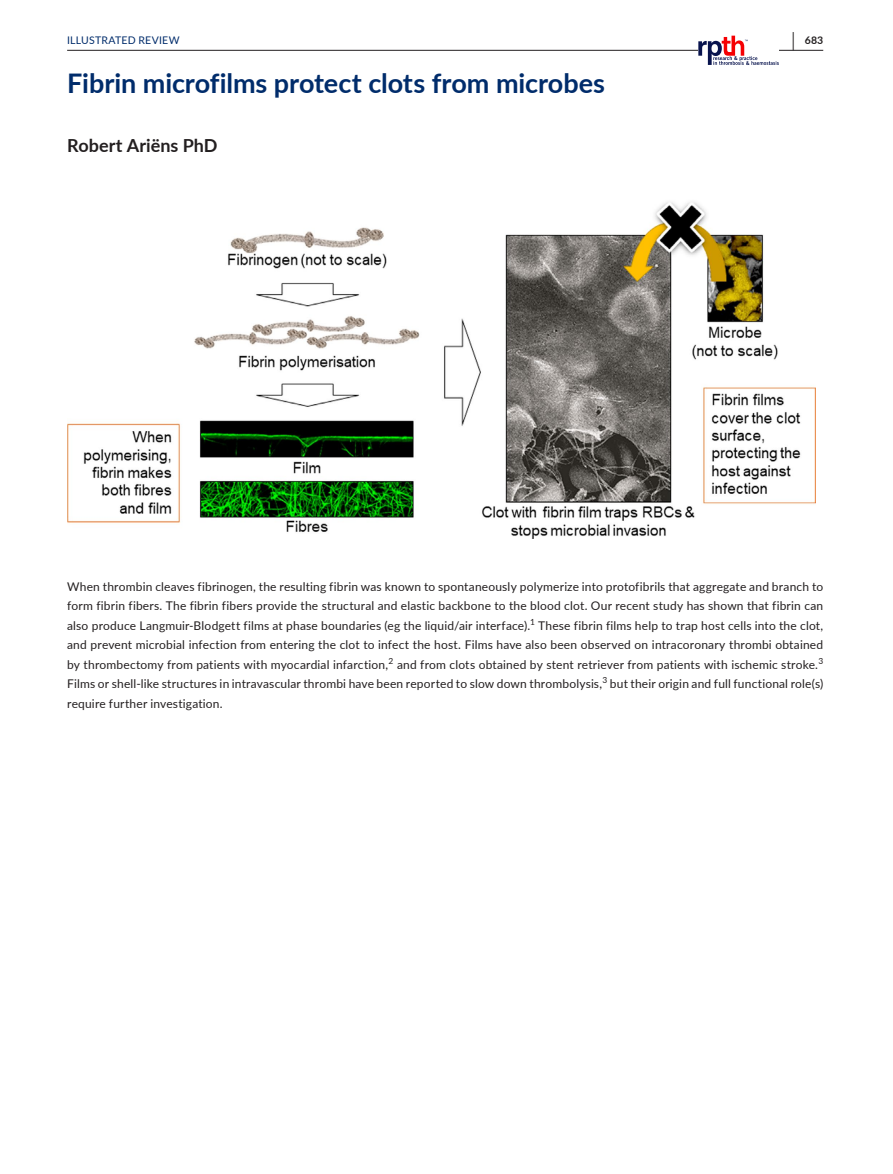
<style>
.page{position:relative;width:893px;height:1174px;background:#fff}
.page>*{position:absolute;margin:0;border:0;box-sizing:border-box;transform-origin:0 0}
.t1{font:700 27px "Lato";letter-spacing:-.005em;color:#002c6b}
.t2{font:700 19.5px "Lato";color:#231f20;scale:.48 1}
.t3{font:700 18px "Lato";color:#231f20}
.t4{font:12px/19.5px "Lato";letter-spacing:.015em;color:#231f20;text-align:justify}
.t5{font:10.5px "Lato";letter-spacing:.02em;color:#002c6b}
.t6{font:700 10.5px "Lato";color:#231f20}
.t7{font:8.4px "Lato";color:#231f20}
</style>
<div class="page">
<hr style="left:67px;top:50px;width:756px;height:1px;background:#231f20">
<svg style="left:698px;top:36px;width:81px;height:29px"></svg>
<img style="left:67px;top:202px;width:749px;height:337px">
<h2 class="t2" style="left:792px;top:25px;width:7px">|</h2>
<p class="t5" style="left:67px;top:33px;width:114px">ILLUSTRATED REVIEW</p>
<p class="t6" style="left:805px;top:33px;width:20px">683</p>
<h1 class="t1" style="left:67px;top:64px;width:539px">Fibrin microfilms protect clots from microbes</h1>
<h3 class="t3" style="left:67px;top:132px;width:152px">Robert Ariëns PhD</h3>
<p class="t4" style="left:67px;top:576px;width:758px">When thrombin cleaves fibrinogen, the resulting fibrin was known to spontaneously polymerize into protofibrils that aggregate and branch to form fibrin fibers. The fibrin fibers provide the structural and elastic backbone to the blood clot. Our recent study has shown that fibrin can also produce Langmuir-Blodgett films at phase boundaries (eg the liquid/air interface).</p>
<p class="t7" style="left:530px;top:615px;width:6px">1</p>
<p class="t4" style="left:67px;top:615px;width:758px;text-indent:471px">These fibrin films help to trap host cells into the clot, and prevent microbial infection from entering the clot to infect the host. Films have also been observed on intracoronary thrombi obtained by thrombectomy from patients with myocardial infarction,</p>
<p class="t7" style="left:389px;top:654px;width:6px">2</p>
<p class="t4" style="left:397px;top:654px;width:423px">and from clots obtained by stent retriever from patients with ischemic stroke.</p>
<p class="t7" style="left:818px;top:654px;width:6px">3</p>
<p class="t4" style="left:67px;top:674px;width:536px">Films or shell-like structures in intravascular thrombi have been reported to slow down thrombolysis,</p>
<p class="t7" style="left:602px;top:674px;width:6px">3</p>
<p class="t4" style="left:610px;top:674px;width:215px">but their origin and full functional role(s)</p>
<p class="t4" style="left:67px;top:693px;width:157px">require further investigation.</p>
</div>
